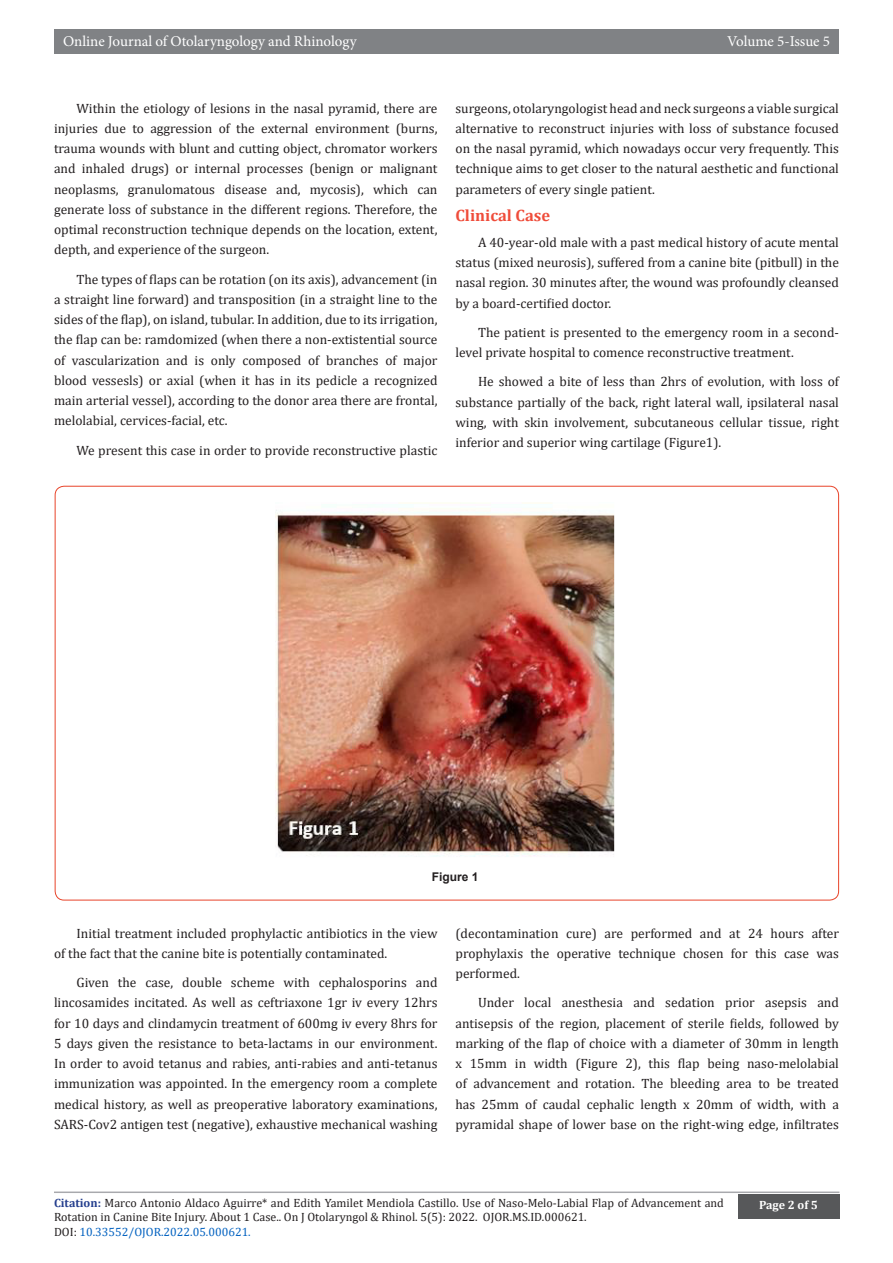
<style>
.page{position:relative;width:893px;height:1263px;background:#fff}
.page>*{position:absolute;margin:0;border:0;box-sizing:border-box;transform-origin:0 0}
.t1{font:700 16.5px "Cambria";color:#ef4c3a}
.t2{font:15px "Minion Pro";color:#fff}
.t3{font:13.5px/20.2px "Cambria";color:#231f20;text-align:justify}
.t4{font:12px/14.4px "Cambria";color:#231f20}
.t5{font:12px "Cambria";color:#0563c1}
.t6{font:700 12px "Cambria";color:#fff}
.t7{font:700 12px "Arial";color:#231f20}
.s1{font-weight:700;color:#253f8e}
.s2{color:#231f20}
</style>
<div class="page">
<div style="left:54px;top:29px;width:785px;height:25px;background:#808285"></div>
<div style="left:738px;top:1194px;width:101px;height:24px;background:#57585a"></div>
<hr style="left:54px;top:1191px;width:785px;height:2px;background:#a8a9ad">
<img style="left:275px;top:503px;width:340px;height:354px">
<p class="t2" style="left:63px;top:31px;width:295px">Online Journal of Otolaryngology and Rhinology</p>
<p class="t2" style="left:727px;top:31px;width:104px">Volume 5-Issue 5</p>
<p class="t3" style="left:54px;top:98px;width:385px;text-indent:22px">Within the etiology of lesions in the nasal pyramid, there are injuries due to aggression of the external environment (burns, trauma wounds with blunt and cutting object, chromator workers and inhaled drugs) or internal processes (benign or malignant neoplasms, granulomatous disease and, mycosis), which can generate loss of substance in the different regions. Therefore, the optimal reconstruction technique depends on the location, extent, depth, and experience of the surgeon.</p>
<p class="t3" style="left:54px;top:269px;width:385px;text-indent:22px">The types of flaps can be rotation (on its axis), advancement (in a straight line forward) and transposition (in a straight line to the sides of the flap), on island, tubular. In addition, due to its irrigation, the flap can be: ramdomized (when there a non-extistential source of vascularization and is only composed of branches of major blood vessesls) or axial (when it has in its pedicle a recognized main arterial vessel), according to the donor area there are frontal, melolabial, cervices-facial, etc.</p>
<p class="t3" style="left:76px;top:440px;width:362px">We present this case in order to provide reconstructive plastic</p>
<p class="t3" style="left:455px;top:98px;width:385px">surgeons, otolaryngologist head and neck surgeons a viable surgical alternative to reconstruct injuries with loss of substance focused on the nasal pyramid, which nowadays occur very frequently. This technique aims to get closer to the natural aesthetic and functional parameters of every single patient.</p>
<p class="t1" style="left:455px;top:203px;width:96px">Clinical Case</p>
<p class="t3" style="left:455px;top:232px;width:385px;text-indent:22px">A 40-year-old male with a past medical history of acute mental status (mixed neurosis), suffered from a canine bite (pitbull) in the nasal region. 30 minutes after, the wound was profoundly cleansed by a board-certified doctor.</p>
<p class="t3" style="left:455px;top:322px;width:385px;text-indent:22px">The patient is presented to the emergency room in a second&shy;level private hospital to comence reconstructive treatment.</p>
<p class="t3" style="left:455px;top:372px;width:385px;text-indent:22px">He showed a bite of less than 2hrs of evolution, with loss of substance partially of the back, right lateral wall, ipsilateral nasal wing, with skin involvement, subcutaneous cellular tissue, right inferior and superior wing cartilage (Figure1).</p>
<p class="t7" style="left:432px;top:869px;width:48px">Figure 1</p>
<p class="t3" style="left:54px;top:923px;width:385px;text-indent:22px">Initial treatment included prophylactic antibiotics in the view of the fact that the canine bite is potentially contaminated.</p>
<p class="t3" style="left:54px;top:972px;width:385px;text-indent:22px">Given the case, double scheme with cephalosporins and lincosamides incitated. As well as ceftriaxone 1gr iv every 12hrs for 10 days and clindamycin treatment of 600mg iv every 8hrs for 5 days given the resistance to beta-lactams in our environment.<br>In order to avoid tetanus and rabies, anti-rabies and anti-tetanus immunization was appointed. In the emergency room a complete medical history, as well as preoperative laboratory examinations, SARS-Cov2 antigen test (negative), exhaustive mechanical washing</p>
<p class="t3" style="left:455px;top:923px;width:385px">(decontamination cure) are performed and at 24 hours after prophylaxis the operative technique chosen for this case was performed.</p>
<p class="t3" style="left:455px;top:992px;width:385px;text-indent:22px">Under local anesthesia and sedation prior asepsis and antisepsis of the region, placement of sterile fields, followed by marking of the flap of choice with a diameter of 30mm in length x 15mm in width (Figure 2), this flap being naso-melolabial of advancement and rotation. The bleeding area to be treated has 25mm of caudal cephalic length x 20mm of width, with a pyramidal shape of lower base on the right-wing edge, infiltrates</p>
<p class="t4" style="left:54px;top:1195px;width:671px"><span class="s1">Citation:</span> Marco Antonio Aldaco Aguirre* and Edith Yamilet Mendiola Castillo. Use of Naso-Melo-Labial Flap of Advancement and<br>Rotation in Canine Bite Injury. About 1 Case.. On J Otolaryngol &amp; Rhinol. 5(5): 2022. OJOR.MS.ID.000621.</p>
<p class="t5" style="left:54px;top:1224px;width:198px"><span class="s2">DOI:</span> 10.33552/OJOR.2022.05.000621.</p>
<p class="t6" style="left:759px;top:1197px;width:60px">Page 2 of 5</p>
</div>
